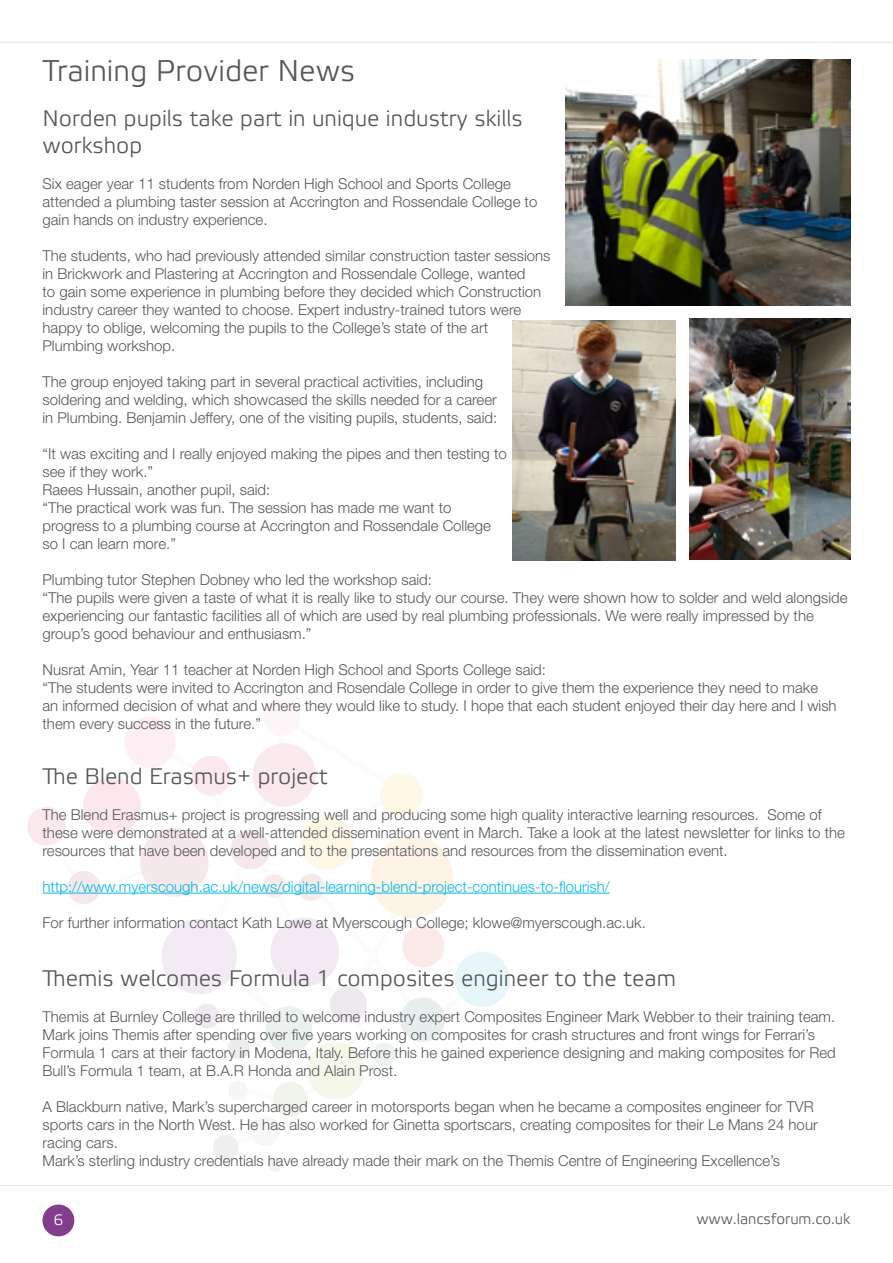
<style>
.page{position:relative;width:893px;height:1263px;background:#fff}
.page>*{position:absolute;margin:0;border:0;box-sizing:border-box;transform-origin:0 0}
.t1{font:30px "Elektra Light Pro";color:#57585a}
.t2{font:22.5px/27px "Elektra Light Pro";color:#57585a}
.t3{font:300 15px/18px "Helvetica Neue";color:#57585a}
.t4{font:300 15px "Helvetica Neue";color:#00baf1}
.t5{font:15px "Elektra Light Pro";color:#57585a}
.t6{font:15px "Elektra Light Pro";color:#fff}
</style>
<div class="page">
<img style="left:28px;top:717px;width:482px;height:454px">
<hr style="left:0;top:42px;width:893px;height:1px;background:#e6e7e9">
<hr style="left:0;top:1185px;width:893px;height:1px;background:#e6e7e9">
<div style="left:42px;top:1204px;width:32px;height:32px;background:#823e8c;border-radius:50%"></div>
<img style="left:566px;top:60px;width:284px;height:246px">
<img style="left:512px;top:320px;width:163px;height:241px">
<img style="left:689px;top:318px;width:161px;height:242px">
<hr style="left:43px;top:893px;width:567px;height:1px;background:#00baf1">
<p class="t1" style="left:43px;top:55px;width:314px">Training Provider News</p>
<p class="t2" style="left:43px;top:106px;width:482px">Norden pupils take part in unique industry skills workshop</p>
<p class="t3" style="left:43px;top:175px;width:496px">Six eager year 11 students from Norden High School and Sports College attended a plumbing taster session at Accrington and Rossendale College to gain hands on industry experience.</p>
<p class="t3" style="left:43px;top:247px;width:509px">The students, who had previously attended similar construction taster sessions in Brickwork and Plastering at Accrington and Rossendale College, wanted<br>to gain some experience in plumbing before they decided which Construction industry career they wanted to choose. Expert industry-trained tutors were happy to oblige, welcoming the pupils to the College’s state of the art Plumbing workshop.</p>
<p class="t3" style="left:43px;top:373px;width:456px">The group enjoyed taking part in several practical activities, including soldering and welding, which showcased the skills needed for a career in Plumbing. Benjamin Jeffery, one of the visiting pupils, students, said:</p>
<p class="t3" style="left:43px;top:445px;width:466px">“It was exciting and I really enjoyed making the pipes and then testing to see if they work.”</p>
<p class="t3" style="left:43px;top:481px;width:229px">Raees Hussain, another pupil, said:</p>
<p class="t3" style="left:43px;top:499px;width:450px">“The practical work was fun. The session has made me want to progress to a plumbing course at Accrington and Rossendale College so I can learn more.”</p>
<p class="t3" style="left:43px;top:571px;width:391px">Plumbing tutor Stephen Dobney who led the workshop said:</p>
<p class="t3" style="left:43px;top:589px;width:806px">“The pupils were given a taste of what it is really like to study our course. They were shown how to solder and weld alongside experiencing our fantastic facilities all of which are used by real plumbing professionals. We were really impressed by the group’s good behaviour and enthusiasm.”</p>
<p class="t3" style="left:43px;top:661px;width:505px">Nusrat Amin, Year 11 teacher at Norden High School and Sports College said:</p>
<p class="t3" style="left:43px;top:679px;width:796px">“The students were invited to Accrington and Rosendale College in order to give them the experience they need to make an informed decision of what and where they would like to study. I hope that each student enjoyed their day here and I wish them every success in the future.”</p>
<p class="t2" style="left:43px;top:763px;width:287px">The Blend Erasmus+ project</p>
<p class="t3" style="left:43px;top:805px;width:804px">The Blend Erasmus+ project is progressing well and producing some high quality interactive learning resources. Some of these were demonstrated at a well-attended dissemination event in March. Take a look at the latest newsletter for links to the resources that have been developed and to the presentations and resources from the dissemination event.</p>
<p class="t4" style="left:43px;top:877px;width:569px">http://www.myerscough.ac.uk/news/digital-learning-blend-project-continues-to-flourish/</p>
<p class="t3" style="left:43px;top:913px;width:605px">For further information contact Kath Lowe at Myerscough College; klowe@myerscough.ac.uk.</p>
<p class="t2" style="left:43px;top:965px;width:635px">Themis welcomes Formula 1 composites engineer to the team</p>
<p class="t3" style="left:43px;top:1007px;width:794px">Themis at Burnley College are thrilled to welcome industry expert Composites Engineer Mark Webber to their training team.</p>
<p class="t3" style="left:43px;top:1025px;width:795px">Mark joins Themis after spending over five years working on composites for crash structures and front wings for Ferrari’s<br>Formula 1 cars at their factory in Modena, Italy. Before this he gained experience designing and making composites for Red<br>Bull’s Formula 1 team, at B.A.R Honda and Alain Prost.</p>
<p class="t3" style="left:43px;top:1097px;width:777px">A Blackburn native, Mark’s supercharged career in motorsports began when he became a composites engineer for TVR sports cars in the North West. He has also worked for Ginetta sportscars, creating composites for their Le Mans 24 hour racing cars.</p>
<p class="t3" style="left:43px;top:1151px;width:739px">Mark’s sterling industry credentials have already made their mark on the Themis Centre of Engineering Excellence’s</p>
<p class="t6" style="left:54px;top:1211px;width:11px">6</p>
<p class="t5" style="left:696px;top:1211px;width:156px">www.lancsforum.co.uk</p>
</div>
